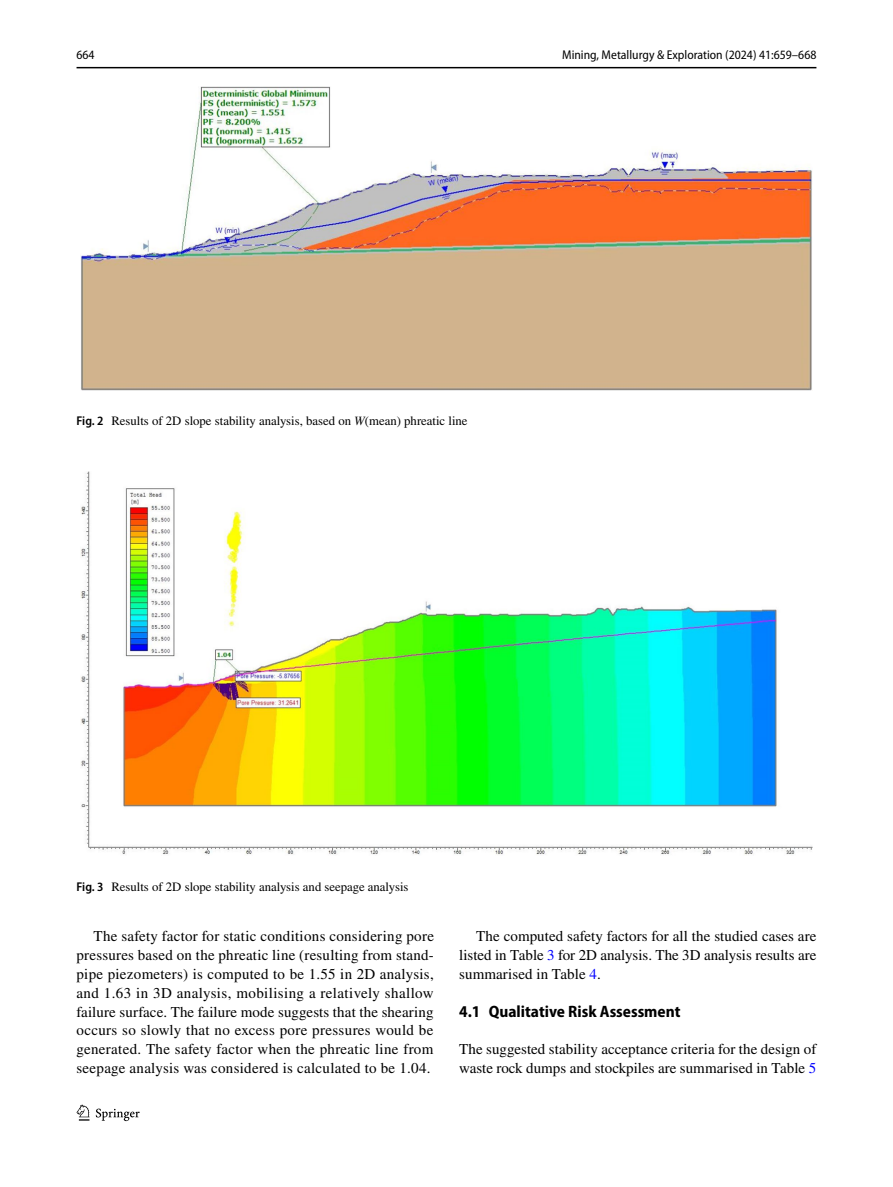
<style>
.page{position:relative;width:893px;height:1187px;background:#fff}
.page>*{position:absolute;margin:0;border:0;box-sizing:border-box;transform-origin:0 0}
.t1{font:700 semi-condensed 16.5px "Myriad Pro";color:#000}
.t2{font:15px/18.8px "STIX";letter-spacing:.005em;color:#000;text-align:justify}
.t3{font:12.75px "STIX";color:#000}
.t4{font:semi-condensed 12.75px "Myriad Pro";color:#000}
.s1{font-family:"Myriad Pro";font-weight:600;font-stretch:semi-condensed}
.s2{font-style:italic}
.s3{color:#00f}
</style>
<div class="page">
<hr style="left:77px;top:67px;width:739px;height:1px;background:#000">
<svg style="left:77px;top:1104px;width:12px;height:16px"></svg>
<svg style="left:96px;top:1108px;width:44px;height:12px"></svg>
<img style="left:81px;top:87px;width:731px;height:303px">
<img style="left:81px;top:472px;width:731px;height:383px">
<p class="t4" style="left:77px;top:48px;width:20px">664</p>
<p class="t4" style="left:562px;top:48px;width:256px">Mining, Metallurgy &amp; Exploration (2024) 41:659–668</p>
<p class="t3" style="left:77px;top:412px;width:393px"><span class="s1">Fig. 2</span> Results of 2D slope stability analysis, based on <span class="s2">W</span>(mean) phreatic line</p>
<p class="t3" style="left:77px;top:877px;width:334px"><span class="s1">Fig. 3</span> Results of 2D slope stability analysis and seepage analysis</p>
<p class="t2" style="left:77px;top:928px;width:359px;text-indent:17px">The safety factor for static conditions considering pore pressures based on the phreatic line (resulting from stand&shy;pipe piezometers) is computed to be 1.55 in 2D analysis, and 1.63 in 3D analysis, mobilising a relatively shallow failure surface. The failure mode suggests that the shearing occurs so slowly that no excess pore pressures would be generated. The safety factor when the phreatic line from seepage analysis was considered is calculated to be 1.04.</p>
<p class="t2" style="left:459px;top:928px;width:359px;text-indent:17px">The computed safety factors for all the studied cases are listed in Table <span class="s3">3</span> for 2D analysis. The 3D analysis results are summarised in Table <span class="s3">4</span>.</p>
<p class="t1" style="left:459px;top:1001px;width:223px">4.1 Qualitative Risk Assessment</p>
<p class="t2" style="left:459px;top:1040px;width:359px">The suggested stability acceptance criteria for the design of waste rock dumps and stockpiles are summarised in Table <span class="s3">5</span></p>
</div>
